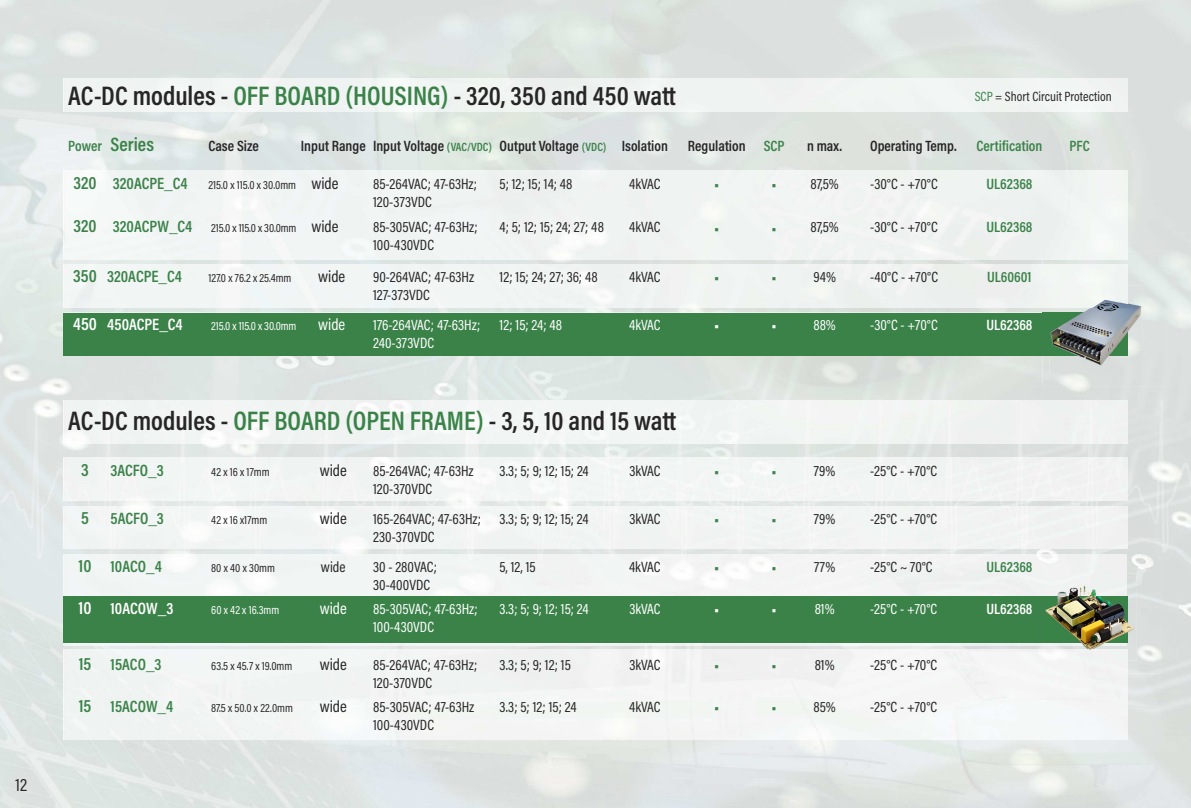
<style>
.page{position:relative;width:1191px;height:808px;background:#fff}
.page>*{position:absolute;margin:0;border:0;box-sizing:border-box;transform-origin:0 0}
.t1{font:600 27px "Acumin Pro Cond";color:#272526}
.t2{font:21px "Acumin Pro Cond";color:#3b8249}
.t3{font:21px "Acumin Pro Cond";color:#fff}
.t4{font:600 19.5px "Acumin Pro Cond";color:#3b8249}
.t5{font:18px "Acumin Pro Cond";color:#272526}
.t6{font:600 16.5px "Acumin Pro Cond";color:#3b8249}
.t7{font:600 16.5px "Acumin Pro Cond";color:#fff}
.t8{font:16.5px "Acumin Pro Cond";color:#272526}
.t9{font:16.5px "Acumin Pro Cond";color:#fff}
.t10{font:15px "Acumin Pro Cond";color:#272526}
.t11{font:15px "Acumin Pro Cond";color:#fff}
.t12{font:600 15px "Acumin Pro Cond";color:#272526}
.t13{font:600 15px "Acumin Pro Cond";color:#3b8249}
.t14{font:600 15px "Acumin Pro Cond";color:#fff}
.t15{font:13.5px "Acumin Pro Cond";color:#272526}
.t16{font:12px "Acumin Pro Cond";color:#272526}
.t17{font:12px "Acumin Pro Cond";color:#fff}
.s1{color:#3b8249}
.s2{font-size:15px}
.s3{font-size:12px;color:#3b8249}
.s4{font-size:18px}
.s5{font-size:16.5px}
.s6{font-size:21px;color:#3b8249}
.s7{font-weight:600;font-size:18px;color:#3b8249}
.s8{font-weight:600;font-size:16.5px;color:#3b8249}
.s9{font-size:21px}
</style>
<div class="page">
<img style="left:0;top:0;width:1191px;height:808px">
<div style="left:64px;top:506px;width:1063px;height:43px;background:#f1f4f4"></div>
<div style="left:64px;top:650px;width:1063px;height:89px;background:#f2f5f4"></div>
<div style="left:64px;top:458px;width:1063px;height:42px;background:#f2f5f4"></div>
<div style="left:64px;top:401px;width:1063px;height:42px;background:#f1f4f4"></div>
<div style="left:64px;top:265px;width:978px;height:42px;background:#f1f5f4"></div>
<div style="left:64px;top:78px;width:1063px;height:33px;background:#eff3f2"></div>
<div style="left:64px;top:170px;width:1063px;height:90px;background:#f0f3f2"></div>
<div style="left:63px;top:554px;width:973px;height:91px;background:#f2f5f4"></div>
<div style="left:64px;top:313px;width:1063px;height:42px;background:#3b8249"></div>
<img style="left:1042px;top:251px;width:125px;height:135px">
<svg style="left:1042px;top:307px;width:7px;height:6px"></svg>
<img style="left:1042px;top:313px;width:7px;height:42px">
<img style="left:1049px;top:286px;width:93px;height:87px">
<div style="left:64px;top:596px;width:1063px;height:47px;background:#3b8249"></div>
<img style="left:1036px;top:539px;width:125px;height:135px">
<svg style="left:1036px;top:643px;width:7px;height:7px"></svg>
<div style="left:1036px;top:554px;width:90px;height:19px;background:#f0f1f0"></div>
<img style="left:1036px;top:573px;width:7px;height:70px">
<img style="left:1043px;top:573px;width:93px;height:87px">
<img style="left:1043px;top:573px;width:84px;height:72px">
<p class="t5" style="left:16px;top:778px;width:13px">12</p>
<h1 class="t1" style="left:68px;top:86px;width:609px">AC-DC modules - <span class="s1">OFF BOARD (HOUSING)</span> - 320, 350 and 450 watt</h1>
<h3 class="t4" style="left:68px;top:138px;width:87px"><span class="s2">Power</span> Series</h3>
<p class="t12" style="left:208px;top:141px;width:52px">Case Size</p>
<p class="t12" style="left:301px;top:141px;width:368px">Input Range Input Voltage <span class="s3">(VAC/VDC)</span> Output Voltage <span class="s3">(VDC)</span> Isolation</p>
<p class="t12" style="left:688px;top:141px;width:98px">Regulation <span class="s1">SCP</span></p>
<p class="t12" style="left:807px;top:141px;width:37px">n max.</p>
<p class="t12" style="left:870px;top:141px;width:88px">Operating Temp.</p>
<p class="t13" style="left:976px;top:141px;width:68px">Certification</p>
<p class="t13" style="left:1069px;top:141px;width:22px">PFC</p>
<p class="t6" style="left:73px;top:177px;width:116px"><span class="s4">320</span> 320ACPE_C4</p>
<p class="t16" style="left:208px;top:180px;width:132px">215.0 x 115.0 x 30.0mm <span class="s5">wide</span></p>
<p class="t10" style="left:373px;top:178px;width:106px">85-264VAC; 47-63Hz;</p>
<p class="t10" style="left:499px;top:178px;width:74px">5; 12; 15; 14; 48</p>
<p class="t10" style="left:629px;top:178px;width:33px">4kVAC</p>
<h2 class="t2" style="left:714px;top:176px;width:7px">•</h2>
<p class="t10" style="left:771px;top:178px;width:69px"><span class="s6">•</span> 87,5%</p>
<p class="t10" style="left:870px;top:178px;width:69px">-30°C - +70°C</p>
<p class="t13" style="left:986px;top:178px;width:48px">UL62368</p>
<p class="t10" style="left:373px;top:196px;width:60px">120-373VDC</p>
<p class="t16" style="left:73px;top:224px;width:266px"><span class="s7">320</span> <span class="s8">320ACPW_C4</span> 215.0 x 115.0 x 30.0mm <span class="s5">wide</span></p>
<p class="t10" style="left:373px;top:222px;width:106px">85-305VAC; 47-63Hz;</p>
<p class="t10" style="left:499px;top:222px;width:106px">4; 5; 12; 15; 24; 27; 48</p>
<p class="t10" style="left:629px;top:222px;width:33px">4kVAC</p>
<h2 class="t2" style="left:714px;top:220px;width:7px">•</h2>
<p class="t10" style="left:771px;top:222px;width:69px"><span class="s6">•</span> 87,5%</p>
<p class="t10" style="left:870px;top:222px;width:69px">-30°C - +70°C</p>
<p class="t13" style="left:986px;top:222px;width:48px">UL62368</p>
<p class="t10" style="left:373px;top:240px;width:62px">100-430VDC</p>
<p class="t6" style="left:73px;top:270px;width:110px"><span class="s4">350</span> 320ACPE_C4</p>
<p class="t16" style="left:208px;top:273px;width:85px">127.0 x 76.2 x 25.4mm</p>
<p class="t8" style="left:318px;top:270px;width:29px">wide</p>
<p class="t10" style="left:373px;top:271px;width:102px">90-264VAC; 47-63Hz</p>
<p class="t10" style="left:499px;top:271px;width:100px">12; 15; 24; 27; 36; 48</p>
<p class="t10" style="left:629px;top:271px;width:33px">4kVAC</p>
<h2 class="t2" style="left:714px;top:269px;width:7px">•</h2>
<p class="t10" style="left:771px;top:271px;width:66px"><span class="s6">•</span> 94%</p>
<p class="t10" style="left:870px;top:271px;width:69px">-40°C - +70°C</p>
<p class="t13" style="left:987px;top:271px;width:46px">UL60601</p>
<p class="t10" style="left:373px;top:289px;width:58px">127-373VDC</p>
<p class="t7" style="left:73px;top:318px;width:111px"><span class="s4">450</span> 450ACPE_C4</p>
<p class="t17" style="left:211px;top:321px;width:87px">215.0 x 115.0 x 30.0mm</p>
<p class="t9" style="left:318px;top:318px;width:29px">wide</p>
<p class="t11" style="left:373px;top:319px;width:109px">176-264VAC; 47-63Hz;</p>
<p class="t11" style="left:499px;top:319px;width:64px">12; 15; 24; 48</p>
<p class="t11" style="left:629px;top:319px;width:33px">4kVAC</p>
<h2 class="t3" style="left:714px;top:317px;width:7px">•</h2>
<p class="t11" style="left:771px;top:319px;width:66px"><span class="s9">•</span> 88%</p>
<p class="t11" style="left:870px;top:319px;width:69px">-30°C - +70°C</p>
<p class="t14" style="left:986px;top:319px;width:48px">UL62368</p>
<p class="t11" style="left:373px;top:337px;width:63px">240-373VDC</p>
<p class="t15" style="left:974px;top:91px;width:138px"><span class="s1">SCP</span> = Short Circuit Protection</p>
<h1 class="t1" style="left:68px;top:410px;width:610px">AC-DC modules - <span class="s1">OFF BOARD (OPEN FRAME)</span> - 3, 5, 10 and 15 watt</h1>
<p class="t6" style="left:81px;top:464px;width:84px"><span class="s4">3</span> 3ACFO_3</p>
<p class="t16" style="left:211px;top:467px;width:60px">42 x 16 x 17mm</p>
<p class="t8" style="left:320px;top:464px;width:29px">wide</p>
<p class="t10" style="left:373px;top:465px;width:102px">85-264VAC; 47-63Hz</p>
<p class="t10" style="left:499px;top:465px;width:91px">3.3; 5; 9; 12; 15; 24</p>
<p class="t10" style="left:629px;top:465px;width:33px">3kVAC</p>
<h2 class="t2" style="left:714px;top:463px;width:7px">•</h2>
<p class="t10" style="left:771px;top:465px;width:65px"><span class="s6">•</span> 79%</p>
<p class="t10" style="left:870px;top:465px;width:68px">-25°C - +70°C</p>
<p class="t10" style="left:373px;top:483px;width:61px">120-370VDC</p>
<p class="t6" style="left:81px;top:512px;width:84px"><span class="s4">5</span> 5ACFO_3</p>
<p class="t16" style="left:211px;top:515px;width:57px">42 x 16 x17mm</p>
<p class="t8" style="left:320px;top:512px;width:29px">wide</p>
<p class="t10" style="left:373px;top:513px;width:217px">165-264VAC; 47-63Hz; 3.3; 5; 9; 12; 15; 24</p>
<p class="t10" style="left:629px;top:513px;width:33px">3kVAC</p>
<h2 class="t2" style="left:714px;top:511px;width:7px">•</h2>
<p class="t10" style="left:771px;top:513px;width:65px"><span class="s6">•</span> 79%</p>
<p class="t10" style="left:870px;top:513px;width:68px">-25°C - +70°C</p>
<p class="t10" style="left:373px;top:531px;width:63px">230-370VDC</p>
<p class="t6" style="left:79px;top:560px;width:85px"><span class="s4">10</span> 10ACO_4</p>
<p class="t16" style="left:211px;top:563px;width:65px">80 x 40 x 30mm</p>
<p class="t10" style="left:321px;top:561px;width:26px">wide</p>
<p class="t10" style="left:373px;top:561px;width:66px">30 - 280VAC;</p>
<p class="t10" style="left:499px;top:561px;width:38px">5, 12, 15</p>
<p class="t10" style="left:629px;top:561px;width:33px">4kVAC</p>
<h2 class="t2" style="left:714px;top:559px;width:7px">•</h2>
<p class="t10" style="left:771px;top:561px;width:65px"><span class="s6">•</span> 77%</p>
<p class="t10" style="left:870px;top:561px;width:64px">-25°C ~ 70°C</p>
<p class="t13" style="left:986px;top:561px;width:48px">UL62368</p>
<p class="t10" style="left:373px;top:579px;width:59px">30-400VDC</p>
<p class="t7" style="left:79px;top:602px;width:96px"><span class="s4">10</span> 10ACOW_3</p>
<p class="t17" style="left:211px;top:605px;width:70px">60 x 42 x 16.3mm</p>
<p class="t9" style="left:320px;top:602px;width:29px">wide</p>
<p class="t11" style="left:373px;top:603px;width:106px">85-305VAC; 47-63Hz;</p>
<p class="t11" style="left:499px;top:603px;width:91px">3.3; 5; 9; 12; 15; 24</p>
<p class="t11" style="left:629px;top:603px;width:33px">3kVAC</p>
<h2 class="t3" style="left:714px;top:601px;width:7px">•</h2>
<p class="t11" style="left:771px;top:603px;width:65px"><span class="s9">•</span> 81%</p>
<p class="t11" style="left:870px;top:603px;width:68px">-25°C - +70°C</p>
<p class="t14" style="left:986px;top:603px;width:48px">UL62368</p>
<p class="t11" style="left:373px;top:621px;width:62px">100-430VDC</p>
<p class="t6" style="left:79px;top:658px;width:84px"><span class="s4">15</span> 15ACO_3</p>
<p class="t16" style="left:211px;top:661px;width:83px">63.5 x 45.7 x 19.0mm</p>
<p class="t8" style="left:320px;top:658px;width:29px">wide</p>
<p class="t10" style="left:373px;top:659px;width:106px">85-264VAC; 47-63Hz;</p>
<p class="t10" style="left:499px;top:659px;width:73px">3.3; 5; 9; 12; 15</p>
<p class="t10" style="left:629px;top:659px;width:33px">3kVAC</p>
<h2 class="t2" style="left:714px;top:657px;width:7px">•</h2>
<p class="t10" style="left:771px;top:659px;width:65px"><span class="s6">•</span> 81%</p>
<p class="t10" style="left:870px;top:659px;width:68px">-25°C - +70°C</p>
<p class="t10" style="left:373px;top:677px;width:61px">120-370VDC</p>
<p class="t6" style="left:79px;top:700px;width:96px"><span class="s4">15</span> 15ACOW_4</p>
<p class="t16" style="left:211px;top:703px;width:83px">87.5 x 50.0 x 22.0mm</p>
<p class="t8" style="left:320px;top:700px;width:29px">wide</p>
<p class="t10" style="left:373px;top:701px;width:103px">85-305VAC; 47-63Hz</p>
<p class="t10" style="left:499px;top:701px;width:78px">3.3; 5; 12; 15; 24</p>
<p class="t10" style="left:629px;top:701px;width:33px">4kVAC</p>
<h2 class="t2" style="left:714px;top:699px;width:7px">•</h2>
<p class="t10" style="left:771px;top:701px;width:66px"><span class="s6">•</span> 85%</p>
<p class="t10" style="left:870px;top:701px;width:68px">-25°C - +70°C</p>
<p class="t10" style="left:373px;top:719px;width:62px">100-430VDC</p>
</div>
